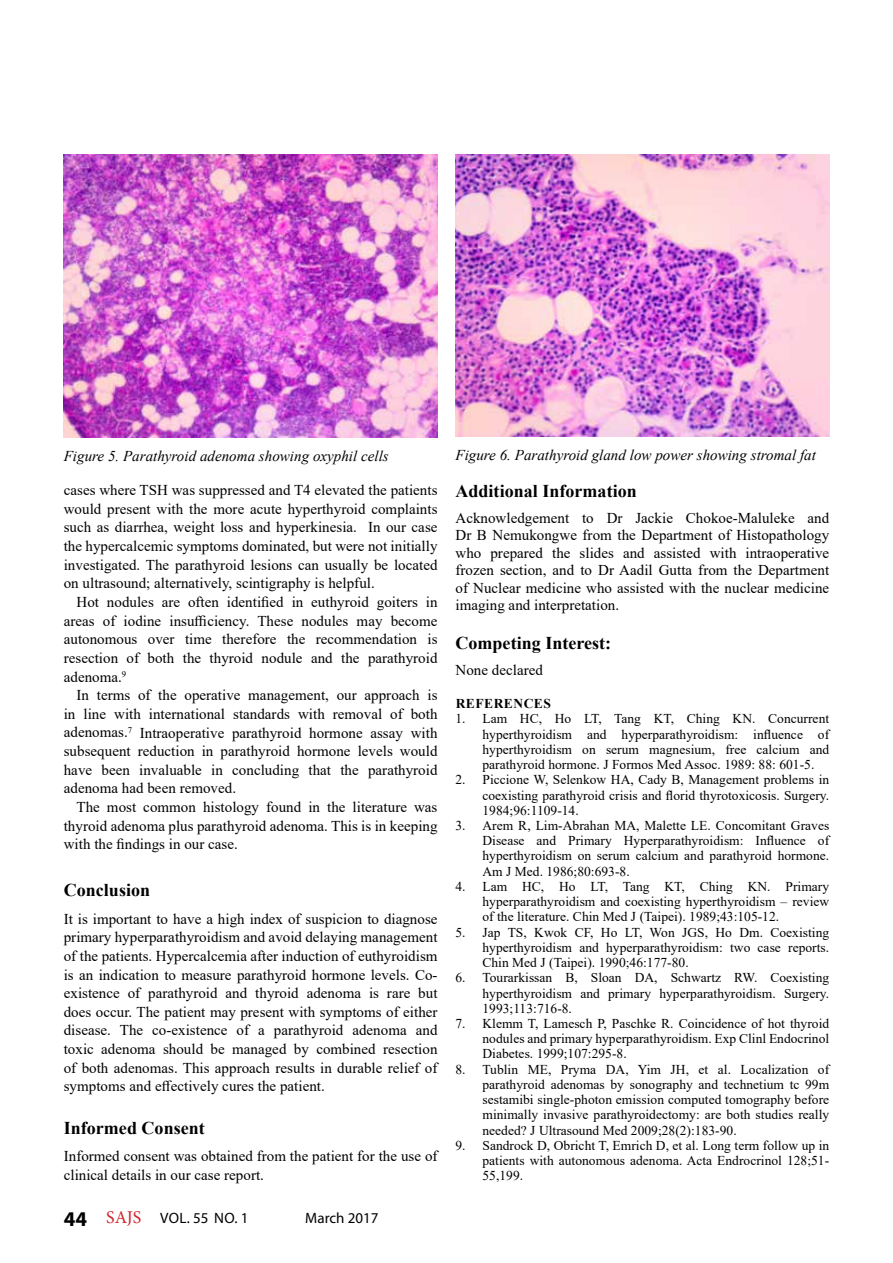
<style>
.page{position:relative;width:893px;height:1263px;background:#fff}
.page>*{position:absolute;margin:0;border:0;box-sizing:border-box;transform-origin:0 0}
.t1{font:700 18px "Times New Roman";color:#000}
.t2{font:15px/18.6px "Times New Roman";color:#000;text-align:justify}
.t3{font:italic 15px "Times New Roman";color:#000}
.t4{font:15px "Myriad Pro";color:#000}
.t5{font:13.5px/15.3px "Times New Roman";color:#000;text-align:justify}
.t6{font:700 13.5px "Times New Roman";letter-spacing:.035em;color:#000}
.s1{font-weight:700;font-size:21px}
.s2{font-family:"Minion Pro";font-size:18px;color:#d2232a}
</style>
<div class="page">
<img style="left:64px;top:155px;width:373px;height:282px">
<img style="left:455px;top:154px;width:374px;height:283px">
<p class="t3" style="left:64px;top:445px;width:326px">Figure 5. Parathyroid adenoma showing oxyphil cells</p>
<p class="t3" style="left:455px;top:445px;width:362px">Figure 6. Parathyroid gland low power showing stromal fat</p>
<p class="t2" style="left:64px;top:480px;width:375px">cases where TSH was suppressed and T4 elevated the patients would present with the more acute hyperthyroid complaints such as diarrhea, weight loss and hyperkinesia. In our case the hypercalcemic symptoms dominated, but were not initially investigated. The parathyroid lesions can usually be located on ultrasound; alternatively, scintigraphy is helpful.</p>
<p class="t2" style="left:64px;top:592px;width:375px;text-indent:13px">Hot nodules are often identified in euthyroid goiters in areas of iodine insufficiency. These nodules may become autonomous over time therefore the recommendation is resection of both the thyroid nodule and the parathyroid adenoma.<sup>9</sup></p>
<p class="t2" style="left:64px;top:685px;width:375px;text-indent:13px">In terms of the operative management, our approach is in line with international standards with removal of both adenomas.<sup>7</sup> Intraoperative parathyroid hormone assay with subsequent reduction in parathyroid hormone levels would have been invaluable in concluding that the parathyroid adenoma had been removed.</p>
<p class="t2" style="left:64px;top:797px;width:375px;text-indent:13px">The most common histology found in the literature was thyroid adenoma plus parathyroid adenoma. This is in keeping with the findings in our case.</p>
<p class="t1" style="left:64px;top:877px;width:88px">Conclusion</p>
<p class="t2" style="left:64px;top:909px;width:375px">It is important to have a high index of suspicion to diagnose primary hyperparathyroidism and avoid delaying management of the patients. Hypercalcemia after induction of euthyroidism is an indication to measure parathyroid hormone levels. Co&shy;existence of parathyroid and thyroid adenoma is rare but does occur. The patient may present with symptoms of either disease. The co-existence of a parathyroid adenoma and toxic adenoma should be managed by combined resection of both adenomas. This approach results in durable relief of symptoms and effectively cures the patient.</p>
<p class="t1" style="left:64px;top:1115px;width:143px">Informed Consent</p>
<p class="t2" style="left:64px;top:1146px;width:375px">Informed consent was obtained from the patient for the use of clinical details in our case report.</p>
<p class="t4" style="left:64px;top:1209px;width:186px"><span class="s1">44</span> <span class="s2">SAJS</span> VOL. 55 NO. 1</p>
<p class="t4" style="left:305px;top:1209px;width:75px">March 2017</p>
<p class="t1" style="left:455px;top:478px;width:183px">Additional Information</p>
<p class="t2" style="left:455px;top:509px;width:375px;line-height:17.4px">Acknowledgement to Dr Jackie Chokoe-Maluleke and Dr B Nemukongwe from the Department of Histopathology who prepared the slides and assisted with intraoperative frozen section, and to Dr Aadil Gutta from the Department of Nuclear medicine who assisted with the nuclear medicine imaging and interpretation.</p>
<p class="t1" style="left:455px;top:629px;width:157px">Competing Interest:</p>
<p class="t2" style="left:455px;top:660px;width:89px">None declared</p>
<p class="t6" style="left:456px;top:694px;width:97px">REFERENCES</p>
<p class="t5" style="left:482px;top:711px;width:348px;text-indent:-27px">1. Lam HC, Ho LT, Tang KT, Ching KN. Concurrent hyperthyroidism and hyperparathyroidism: influence of hyperthyroidism on serum magnesium, free calcium and parathyroid hormone. J Formos Med Assoc. 1989: 88: 601-5.</p>
<p class="t5" style="left:482px;top:772px;width:348px;text-indent:-27px">2. Piccione W, Selenkow HA, Cady B, Management problems in coexisting parathyroid crisis and florid thyrotoxicosis. Surgery.<br>1984;96:1109-14.</p>
<p class="t5" style="left:482px;top:817px;width:348px;text-indent:-27px">3. Arem R, Lim-Abrahan MA, Malette LE. Concomitant Graves Disease and Primary Hyperparathyroidism: Influence of hyperthyroidism on serum calcium and parathyroid hormone.<br>Am J Med. 1986;80:693-8.</p>
<p class="t5" style="left:482px;top:878px;width:348px;text-indent:-27px">4. Lam HC, Ho LT, Tang KT, Ching KN. Primary hyperparathyroidism and coexisting hyperthyroidism – review of the literature. Chin Med J (Taipei). 1989;43:105-12.</p>
<p class="t5" style="left:482px;top:924px;width:348px;text-indent:-27px">5. Jap TS, Kwok CF, Ho LT, Won JGS, Ho Dm. Coexisting hyperthyroidism and hyperparathyroidism: two case reports.<br>Chin Med J (Taipei). 1990;46:177-80.</p>
<p class="t5" style="left:482px;top:970px;width:348px;text-indent:-27px">6. Tourarkissan B, Sloan DA, Schwartz RW. Coexisting hyperthyroidism and primary hyperparathyroidism. Surgery.<br>1993;113:716-8.</p>
<p class="t5" style="left:482px;top:1015px;width:348px;text-indent:-27px">7. Klemm T, Lamesch P, Paschke R. Coincidence of hot thyroid nodules and primary hyperparathyroidism. Exp Clinl Endocrinol Diabetes. 1999;107:295-8.</p>
<p class="t5" style="left:482px;top:1061px;width:348px;text-indent:-27px">8. Tublin ME, Pryma DA, Yim JH, et al. Localization of parathyroid adenomas by sonography and technetium tc 99m sestamibi single-photon emission computed tomography before minimally invasive parathyroidectomy: are both studies really needed? J Ultrasound Med 2009;28(2):183-90.</p>
<p class="t5" style="left:482px;top:1137px;width:348px;text-indent:-27px">9. Sandrock D, Obricht T, Emrich D, et al. Long term follow up in patients with autonomous adenoma. Acta Endrocrinol 128;51- 55,199.</p>
</div>
